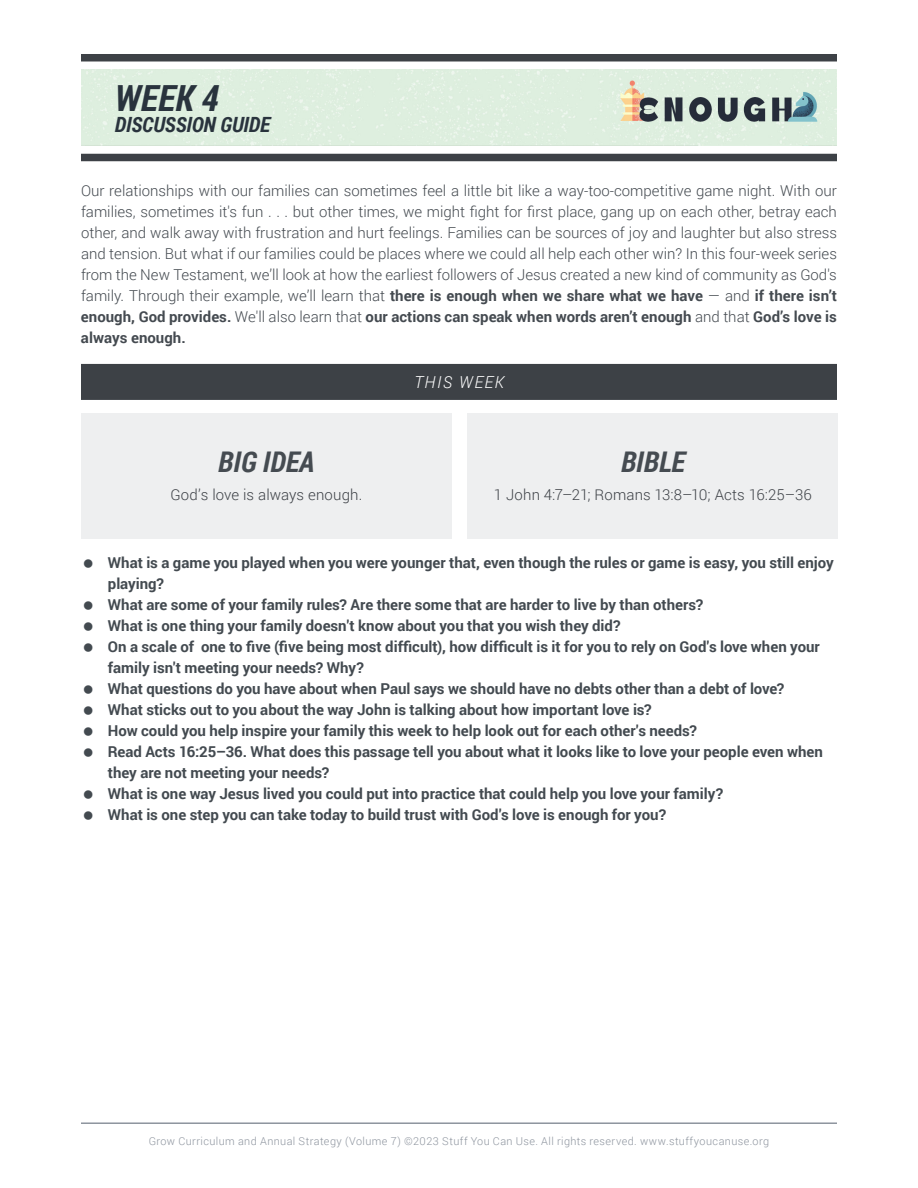
<style>
.page{position:relative;width:918px;height:1188px;background:#fff}
.page>*{position:absolute;margin:0;border:0;box-sizing:border-box;transform-origin:0 0}
.t1{font:italic 700 36px "Roboto Condensed";color:#29333d}
.t2{font:italic 700 28.5px "Roboto Condensed";letter-spacing:.005em;color:#454b51}
.t3{font:italic 700 21px "Roboto Condensed";color:#29333d}
.t4{font:italic 300 16.5px "Roboto";letter-spacing:.085em;color:#fff}
.t5{font:700 15px/21px "Roboto";color:#434a50}
.t6{font:300 15px/21px "Roboto";color:#444a50;text-align:justify}
.t7{font:300 15px "Roboto";letter-spacing:.005em;color:#3d4146}
.t8{font:300 10.8px "Roboto";letter-spacing:.035em;color:#8d949e}
.s1{font-weight:700}
</style>
<div class="page">
<hr style="left:81px;top:1122px;width:756px;height:2px;background:#8d949e">
<div style="left:81px;top:364px;width:756px;height:36px;background:#3d4146"></div>
<div style="left:468px;top:413px;width:370px;height:126px;background:#eeeff0"></div>
<div style="left:81px;top:413px;width:371px;height:126px;background:#eeeff0"></div>
<div style="left:81px;top:54px;width:756px;height:7px;background:#3d4146"></div>
<img style="left:81px;top:69px;width:756px;height:77px">
<div style="left:81px;top:154px;width:756px;height:7px;background:#3d4146"></div>
<h1 class="t1" style="left:115px;top:73px;width:106px">WEEK 4</h1>
<h3 class="t3" style="left:115px;top:110px;width:157px">DISCUSSION GUIDE</h3>
<p class="t6" style="left:81px;top:179px;width:758px">Our relationships with our families can sometimes feel a little bit like a way-too-competitive game night. With our families, sometimes it's fun . . . but other times, we might fight for first place, gang up on each other, betray each other, and walk away with frustration and hurt feelings. Families can be sources of joy and laughter but also stress and tension. But what if our families could be places where we could all help each other win? In this four-week series from the New Testament, we’ll look at how the earliest followers of Jesus created a new kind of community as God's family. Through their example, we’ll learn that <span class="s1">there is enough when we share what we have</span> — and <span class="s1">if there isn’t enough, God provides.</span> We'll also learn that <span class="s1">our actions can speak when words aren’t enough</span> and that <span class="s1">God’s love is always enough.</span></p>
<h2 class="t2" style="left:218px;top:442px;width:98px">BIG IDEA</h2>
<p class="t7" style="left:171px;top:484px;width:193px">God’s love is always enough.</p>
<p class="t4" style="left:414px;top:370px;width:91px">THIS WEEK</p>
<h2 class="t2" style="left:621px;top:442px;width:65px">BIBLE</h2>
<p class="t7" style="left:494px;top:484px;width:320px">1 John 4:7–21; Romans 13:8–10; Acts 16:25–36</p>
<p class="t5" style="left:108px;top:552px;width:727px">What is a game you played when you were younger that, even though the rules or game is easy, you still enjoy playing?<br>What are some of your family rules? Are there some that are harder to live by than others?<br>What is one thing your family doesn't know about you that you wish they did?<br>On a scale of one to five (five being most difficult), how difficult is it for you to rely on God's love when your family isn't meeting your needs? Why?<br>What questions do you have about when Paul says we should have no debts other than a debt of love?<br>What sticks out to you about the way John is talking about how important love is?<br>How could you help inspire your family this week to help look out for each other's needs?<br>Read Acts 16:25–36. What does this passage tell you about what it looks like to love your people even when they are not meeting your needs?<br>What is one way Jesus lived you could put into practice that could help you love your family?<br>What is one step you can take today to build trust with God's love is enough for you?</p>
<p class="t8" style="left:149px;top:1134px;width:622px">Grow Curriculum and Annual Strategy (Volume 7) ©2023 Stuff You Can Use. All rights reserved. www.stuffyoucanuse.org</p>
</div>
